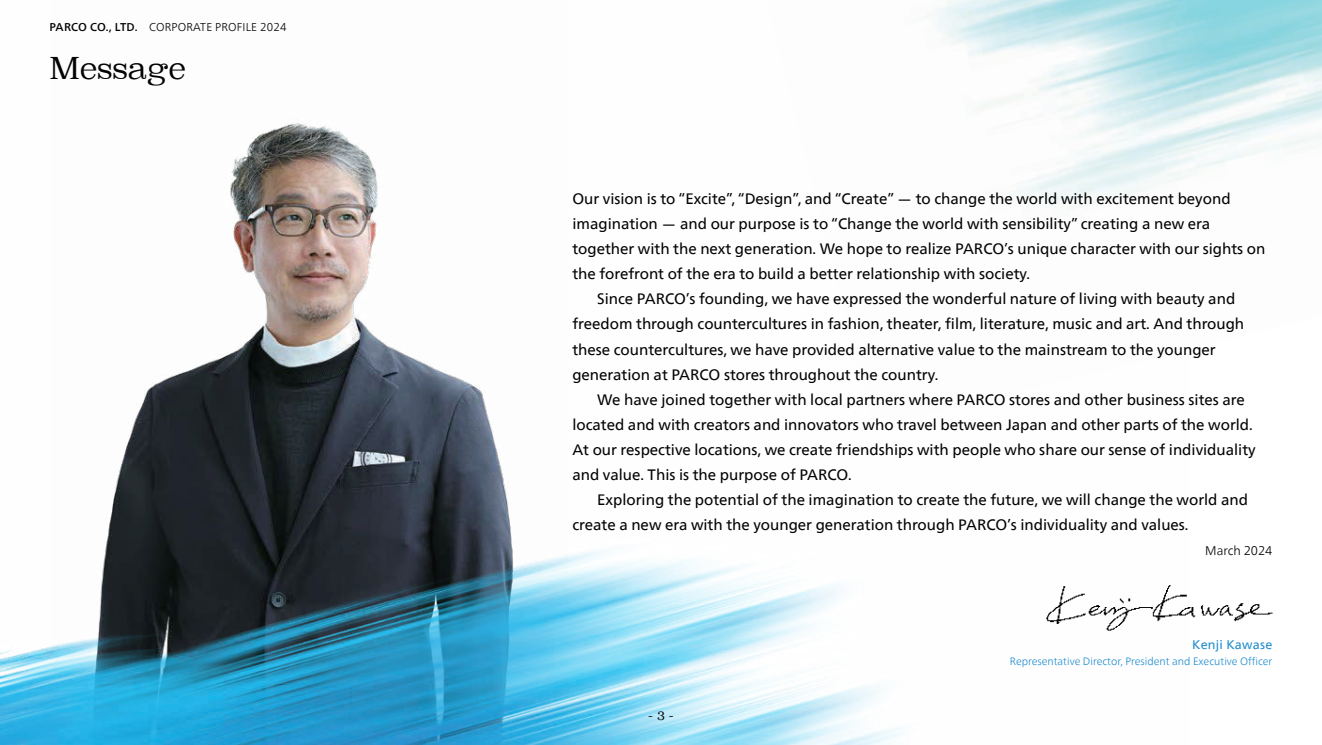
<style>
.page{position:relative;width:1322px;height:745px;background:#fff}
.page>*{position:absolute;margin:0;border:0;box-sizing:border-box;transform-origin:0 0}
.t1{font:300 30px "Superclarendon";letter-spacing:-.01em;color:#030303}
.t2{font:15px "Neue Frutiger World";color:#030303}
.t3{font:12.5px "Neue Frutiger World";letter-spacing:.02em;color:#208dcd}
.t4{font:300 12.5px "Neue Frutiger World";color:#030303}
.t5{font:300 11.25px "Neue Frutiger World";letter-spacing:.015em;color:#030303}
.t6{font:300 10.62px "Neue Frutiger World";color:#208dcd}
.s1{font-weight:500}
</style>
<div class="page">
<img style="left:0;top:123px;width:904px;height:621px">
<img style="left:766px;top:0;width:556px;height:428px">
<img style="left:1046px;top:585px;width:227px;height:46px">
<p class="t5" style="left:50px;top:18px;width:238px"><span class="s1">PARCO CO., LTD.</span> CORPORATE PROFILE 2024</p>
<h1 class="t1" style="left:50px;top:49px;width:138px">Message</h1>
<p class="t2" style="left:572px;top:187px;width:660px">Our vision is to “Excite”, “Design”, and “Create” — to change the world with excitement beyond</p>
<p class="t2" style="left:572px;top:212px;width:639px">imagination — and our purpose is to “Change the world with sensibility” creating a new era</p>
<p class="t2" style="left:572px;top:237px;width:694px">together with the next generation. We hope to realize PARCO’s unique character with our sights on</p>
<p class="t2" style="left:572px;top:262px;width:459px">the forefront of the era to build a better relationship with society.</p>
<p class="t2" style="left:597px;top:287px;width:639px">Since PARCO’s founding, we have expressed the wonderful nature of living with beauty and</p>
<p class="t2" style="left:572px;top:312px;width:673px">freedom through countercultures in fashion, theater, film, literature, music and art. And through</p>
<p class="t2" style="left:572px;top:337px;width:645px">these countercultures, we have provided alternative value to the mainstream to the younger</p>
<p class="t2" style="left:572px;top:362px;width:367px">generation at PARCO stores throughout the country.</p>
<p class="t2" style="left:597px;top:387px;width:649px">We have joined together with local partners where PARCO stores and other business sites are</p>
<p class="t2" style="left:572px;top:412px;width:682px">located and with creators and innovators who travel between Japan and other parts of the world.</p>
<p class="t2" style="left:572px;top:437px;width:685px">At our respective locations, we create friendships with people who share our sense of individuality</p>
<p class="t2" style="left:572px;top:462px;width:281px">and value. This is the purpose of PARCO.</p>
<p class="t2" style="left:597px;top:487px;width:652px">Exploring the potential of the imagination to create the future, we will change the world and</p>
<p class="t2" style="left:572px;top:512px;width:617px">create a new era with the younger generation through PARCO’s individuality and values.</p>
<p class="t4" style="left:1205px;top:540px;width:69px">March 2024</p>
<p class="t3" style="left:1192px;top:634px;width:82px">Kenji Kawase</p>
<p class="t6" style="left:1010px;top:653px;width:264px">Representative Director, President and Executive Officer</p>
</div>
